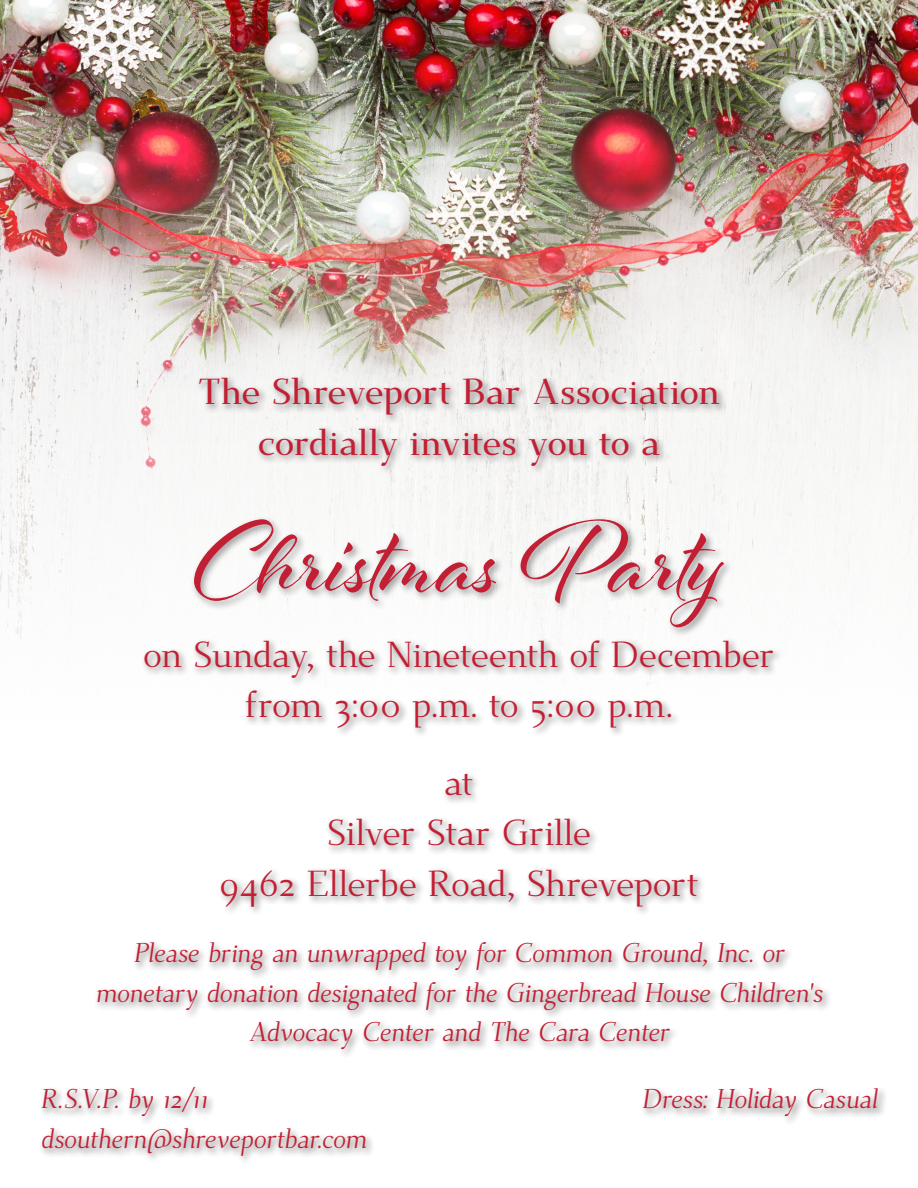
<style>
.page{position:relative;width:918px;height:1188px;background:#fff}
.page>*{position:absolute;margin:0;border:0;box-sizing:border-box;transform-origin:0 0}
.body{font:108px "Al Fresco";letter-spacing:-.01em;color:#c21f34}
.body-2{font:36px/50.4px "Dehuti Alt";letter-spacing:-.02em;color:#c21f34;text-align:center}
.body-3{font:700 36px/50.4px "Dehuti";letter-spacing:-.02em;color:#c21f34;text-align:center}
.body-4{font:italic 27px/39.6px "Dehuti";letter-spacing:-.015em;color:#c21f34;text-align:center}
</style>
<div class="page">
<img style="left:0;top:0;width:918px;height:639px">
<div style="left:39px;top:374px;width:850px;height:791px;background:#231f20;opacity:.4"></div>
<p class="body-3" style="left:198px;top:367px;width:524px">The Shreveport Bar Association cordially invites you to a</p>
<p class="body" style="left:194px;top:489px;width:531px">Christmas Party</p>
<p class="body-2" style="left:143px;top:629px;width:633px">on Sunday, the Nineteenth of December from 3:00 p.m. to 5:00 p.m.</p>
<p class="body-2" style="left:219px;top:757px;width:482px">at<br>Silver Star Grille<br>9462 Ellerbe Road, Shreveport</p>
<p class="body-4" style="left:95px;top:933px;width:729px">Please bring an unwrapped toy for Common Ground, Inc. or monetary donation designated for the Gingerbread House Children's<br>Advocacy Center and The Cara Center</p>
<p class="body-4" style="left:40px;top:1079px;width:169px">R.S.V.P. by 12/11</p>
<p class="body-4" style="left:642px;top:1079px;width:237px">Dress: Holiday Casual</p>
<p class="body-4" style="left:40px;top:1118px;width:327px">dsouthern@shreveportbar.com</p>
</div>
